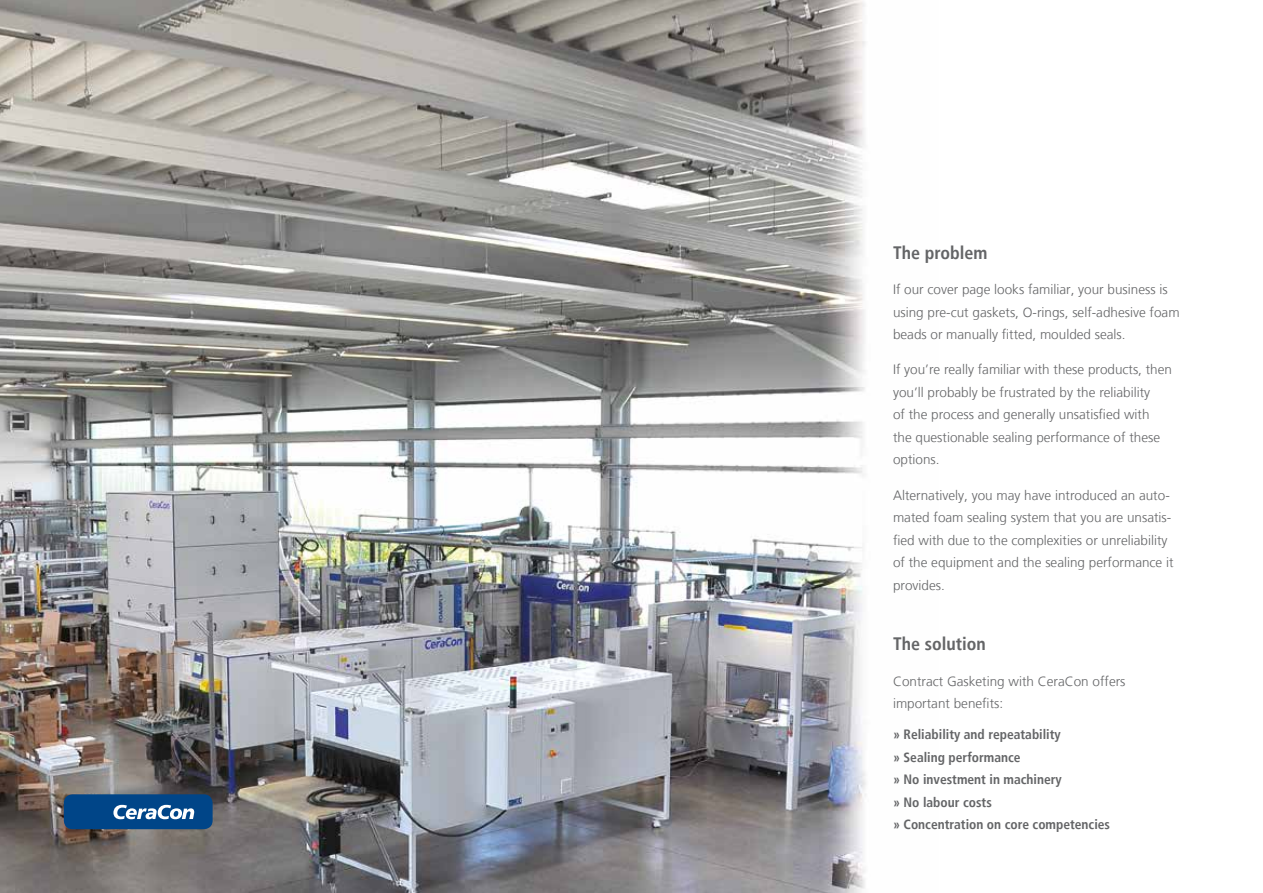
<style>
.page{position:relative;width:1263px;height:893px;background:#fff}
.page>*{position:absolute;margin:0;border:0;box-sizing:border-box;transform-origin:0 0}
.t1{font:700 condensed 18px "Frutiger LT";color:#646567}
.t2{font:300 13.5px/22.5px "Frutiger LT";color:#646567}
.t3{font:700 condensed 13.5px/22.5px "Frutiger LT";color:#646567}
</style>
<div class="page">
<img style="left:0;top:0;width:866px;height:893px">
<div style="left:64px;top:794px;width:149px;height:35px;background:#004588;border-radius:9px"></div>
<svg style="left:113px;top:805px;width:81px;height:14px"></svg>
<h1 class="t1" style="left:893px;top:242px;width:96px">The problem</h1>
<p class="t2" style="left:893px;top:278px;width:288px">If our cover page looks familiar, your business is using pre-cut gaskets, O-rings, self-adhesive foam beads or manually fitted, moulded seals.</p>
<p class="t2" style="left:893px;top:359px;width:281px">If you’re really familiar with these products, then you’ll probably be frustrated by the reliability<br>of the process and generally unsatisfied with<br>the questionable sealing performance of these options.</p>
<p class="t2" style="left:893px;top:484px;width:282px">Alternatively, you may have introduced an auto&shy;mated foam sealing system that you are unsatis&shy;fied with due to the complexities or unreliability of the equipment and the sealing performance it provides.</p>
<h1 class="t1" style="left:893px;top:633px;width:94px">The solution</h1>
<p class="t2" style="left:893px;top:670px;width:234px">Contract Gasketing with CeraCon offers important benefits:</p>
<p class="t3" style="left:893px;top:723px;width:219px">» Reliability and repeatability<br>» Sealing performance<br>» No investment in machinery<br>» No labour costs<br>» Concentration on core competencies</p>
</div>
